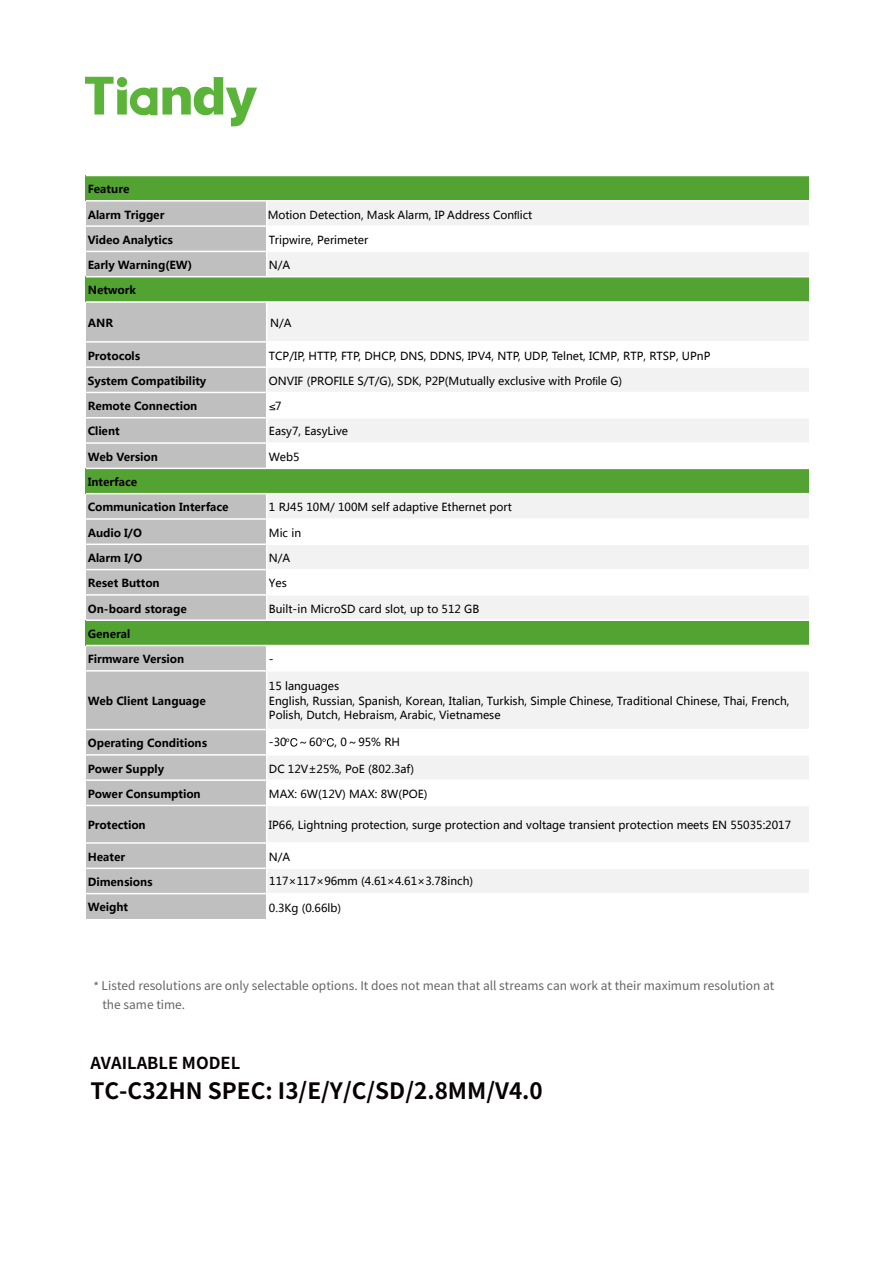
<style>
.page{position:relative;width:893px;height:1263px;background:#fff}
.page>*{position:absolute;margin:0;border:0;box-sizing:border-box;transform-origin:0 0}
.t1{font:700 22.5px "Source Han Sans CN";color:#070102}
.t2{font:700 16.5px "Source Han Sans CN";color:#070102}
.t3{font:12px/18.6px "Source Han Sans CN";color:#646464}
.t4{font:10.95px/14.4px "Microsoft Ya Hei";color:#000}
.t5{font:700 10.95px "Microsoft Ya Hei";color:#000}
.s1{font-family:"Helvetica"}
</style>
<div class="page">
<svg style="left:85px;top:77px;width:172px;height:49px"></svg>
<div style="left:86px;top:175px;width:723px;height:26px;background:#53a332"></div>
<div style="left:86px;top:201px;width:181px;height:25px;background:#bfbfbf"></div>
<div style="left:267px;top:201px;width:542px;height:25px;background:#f2f2f2"></div>
<div style="left:86px;top:226px;width:181px;height:25px;background:#bfbfbf"></div>
<div style="left:86px;top:251px;width:181px;height:26px;background:#bfbfbf"></div>
<div style="left:267px;top:251px;width:542px;height:26px;background:#f2f2f2"></div>
<div style="left:86px;top:277px;width:723px;height:25px;background:#53a332"></div>
<div style="left:86px;top:302px;width:181px;height:40px;background:#bfbfbf"></div>
<div style="left:267px;top:302px;width:542px;height:40px;background:#f2f2f2"></div>
<div style="left:86px;top:342px;width:181px;height:25px;background:#bfbfbf"></div>
<div style="left:86px;top:367px;width:181px;height:25px;background:#bfbfbf"></div>
<div style="left:267px;top:367px;width:542px;height:25px;background:#f2f2f2"></div>
<div style="left:86px;top:392px;width:181px;height:26px;background:#bfbfbf"></div>
<div style="left:86px;top:418px;width:181px;height:25px;background:#bfbfbf"></div>
<div style="left:267px;top:418px;width:542px;height:25px;background:#f2f2f2"></div>
<div style="left:86px;top:443px;width:181px;height:25px;background:#bfbfbf"></div>
<div style="left:86px;top:468px;width:723px;height:26px;background:#53a332"></div>
<div style="left:86px;top:494px;width:181px;height:25px;background:#bfbfbf"></div>
<div style="left:267px;top:494px;width:542px;height:25px;background:#f2f2f2"></div>
<div style="left:86px;top:519px;width:181px;height:25px;background:#bfbfbf"></div>
<div style="left:86px;top:544px;width:181px;height:26px;background:#bfbfbf"></div>
<div style="left:267px;top:544px;width:542px;height:26px;background:#f2f2f2"></div>
<div style="left:86px;top:570px;width:181px;height:25px;background:#bfbfbf"></div>
<div style="left:86px;top:595px;width:181px;height:25px;background:#bfbfbf"></div>
<div style="left:267px;top:595px;width:542px;height:25px;background:#f2f2f2"></div>
<div style="left:86px;top:620px;width:723px;height:25px;background:#53a332"></div>
<div style="left:86px;top:645px;width:181px;height:26px;background:#bfbfbf"></div>
<div style="left:86px;top:671px;width:181px;height:58px;background:#bfbfbf"></div>
<div style="left:267px;top:671px;width:542px;height:58px;background:#f2f2f2"></div>
<div style="left:86px;top:729px;width:181px;height:26px;background:#bfbfbf"></div>
<div style="left:86px;top:755px;width:181px;height:25px;background:#bfbfbf"></div>
<div style="left:267px;top:755px;width:542px;height:25px;background:#f2f2f2"></div>
<div style="left:86px;top:780px;width:181px;height:25px;background:#bfbfbf"></div>
<div style="left:86px;top:805px;width:181px;height:38px;background:#bfbfbf"></div>
<div style="left:267px;top:805px;width:542px;height:38px;background:#f2f2f2"></div>
<div style="left:86px;top:843px;width:181px;height:25px;background:#bfbfbf"></div>
<div style="left:86px;top:868px;width:181px;height:26px;background:#bfbfbf"></div>
<div style="left:267px;top:868px;width:542px;height:26px;background:#f2f2f2"></div>
<div style="left:86px;top:894px;width:181px;height:25px;background:#bfbfbf"></div>
<svg style="left:269px;top:404px;width:6px;height:6px"></svg>
<svg style="left:286px;top:738px;width:11px;height:9px"></svg>
<svg style="left:322px;top:738px;width:12px;height:9px"></svg>
<hr style="left:266px;top:200px;width:1px;height:77px;background:#fff">
<hr style="left:266px;top:302px;width:1px;height:167px;background:#fff">
<hr style="left:266px;top:493px;width:1px;height:128px;background:#fff">
<hr style="left:266px;top:645px;width:1px;height:274px;background:#fff">
<hr style="left:86px;top:200px;width:723px;height:2px;background:#fff">
<hr style="left:86px;top:225px;width:723px;height:2px;background:#fff">
<hr style="left:86px;top:251px;width:723px;height:1px;background:#fff">
<hr style="left:86px;top:276px;width:723px;height:1px;background:#fff">
<hr style="left:86px;top:301px;width:723px;height:2px;background:#fff">
<hr style="left:86px;top:341px;width:723px;height:2px;background:#fff">
<hr style="left:86px;top:366px;width:723px;height:2px;background:#fff">
<hr style="left:86px;top:392px;width:723px;height:1px;background:#fff">
<hr style="left:86px;top:417px;width:723px;height:1px;background:#fff">
<hr style="left:86px;top:442px;width:723px;height:2px;background:#fff">
<hr style="left:86px;top:468px;width:723px;height:1px;background:#fff">
<hr style="left:86px;top:493px;width:723px;height:1px;background:#fff">
<hr style="left:86px;top:518px;width:723px;height:2px;background:#fff">
<hr style="left:86px;top:543px;width:723px;height:2px;background:#fff">
<hr style="left:86px;top:569px;width:723px;height:1px;background:#fff">
<hr style="left:86px;top:594px;width:723px;height:2px;background:#fff">
<hr style="left:86px;top:619px;width:723px;height:2px;background:#fff">
<hr style="left:86px;top:645px;width:723px;height:1px;background:#fff">
<hr style="left:86px;top:670px;width:723px;height:2px;background:#fff">
<hr style="left:86px;top:729px;width:723px;height:1px;background:#fff">
<hr style="left:86px;top:754px;width:723px;height:2px;background:#fff">
<hr style="left:86px;top:779px;width:723px;height:2px;background:#fff">
<hr style="left:86px;top:805px;width:723px;height:1px;background:#fff">
<hr style="left:86px;top:842px;width:723px;height:2px;background:#fff">
<hr style="left:86px;top:867px;width:723px;height:2px;background:#fff">
<hr style="left:86px;top:893px;width:723px;height:1px;background:#fff">
<hr style="left:86px;top:175px;width:723px;height:1px;background:#fff">
<p class="t5" style="left:88px;top:182px;width:43px">Feature</p>
<p class="t5" style="left:88px;top:207px;width:78px">Alarm Trigger</p>
<p class="t4" style="left:268px;top:207px;width:266px">Motion Detection, Mask Alarm, IP Address Con<span class="s1">fl</span>ict</p>
<p class="t5" style="left:88px;top:232px;width:87px">Video Analytics</p>
<p class="t4" style="left:269px;top:232px;width:101px">Tripwire, Perimeter</p>
<p class="t5" style="left:88px;top:258px;width:106px">Early Warning(EW)</p>
<p class="t4" style="left:269px;top:258px;width:23px">N/A</p>
<p class="t5" style="left:88px;top:283px;width:50px">Network</p>
<p class="t5" style="left:88px;top:315px;width:27px">ANR</p>
<p class="t5" style="left:88px;top:348px;width:54px">Protocols</p>
<p class="t4" style="left:269px;top:348px;width:443px">TCP/IP, HTTP, FTP, DHCP, DNS, DDNS, IPV4, NTP, UDP, Telnet, ICMP, RTP, RTSP, UPnP</p>
<p class="t5" style="left:88px;top:373px;width:120px">System Compatibility</p>
<p class="t4" style="left:269px;top:373px;width:355px">ONVIF (PROFILE S/T/G), SDK, P2P(Mutually exclusive with Pro<span class="s1">fi</span>le G)</p>
<p class="t5" style="left:88px;top:399px;width:111px">Remote Connection</p>
<p class="t4" style="left:275px;top:399px;width:8px">7</p>
<p class="t5" style="left:88px;top:424px;width:34px">Client</p>
<p class="t4" style="left:269px;top:424px;width:81px">Easy7, EasyLive</p>
<p class="t5" style="left:88px;top:449px;width:72px">Web Version</p>
<p class="t4" style="left:269px;top:449px;width:32px">Web5</p>
<p class="t5" style="left:88px;top:474px;width:51px">Interface</p>
<p class="t5" style="left:88px;top:500px;width:142px">Communication Interface</p>
<p class="t4" style="left:269px;top:500px;width:244px">1 RJ45 10M/ 100M self adaptive Ethernet port</p>
<p class="t5" style="left:88px;top:525px;width:56px">Audio I/O</p>
<p class="t4" style="left:269px;top:525px;width:34px">Mic in</p>
<p class="t5" style="left:88px;top:550px;width:56px">Alarm I/O</p>
<p class="t4" style="left:269px;top:551px;width:23px">N/A</p>
<p class="t5" style="left:88px;top:576px;width:74px">Reset Button</p>
<p class="t4" style="left:269px;top:576px;width:20px">Yes</p>
<p class="t5" style="left:88px;top:601px;width:101px">On-board storage</p>
<p class="t4" style="left:269px;top:601px;width:212px">Built-in MicroSD card slot, up to 512 GB</p>
<p class="t5" style="left:88px;top:626px;width:44px">General</p>
<p class="t5" style="left:88px;top:652px;width:98px">Firmware Version</p>
<p class="t4" style="left:269px;top:652px;width:6px">-</p>
<p class="t5" style="left:88px;top:693px;width:120px">Web Client Language</p>
<p class="t4" style="left:270px;top:315px;width:23px">N/A</p>
<p class="t4" style="left:269px;top:679px;width:522px">15 languages<br>English, Russian, Spanish, Korean, Italian, Turkish, Simple Chinese, Traditional Chinese, Thai, French,<br>Polish, Dutch, Hebraism, Arabic, Vietnamese</p>
<p class="t5" style="left:88px;top:736px;width:121px">Operating Conditions</p>
<p class="t4" style="left:269px;top:735px;width:133px">-30 ～60 , 0～95% RH</p>
<p class="t5" style="left:88px;top:761px;width:78px">Power Supply</p>
<p class="t4" style="left:269px;top:761px;width:147px">DC 12V±25%, PoE (802.3af)</p>
<p class="t5" style="left:88px;top:786px;width:115px">Power Consumption</p>
<p class="t4" style="left:269px;top:786px;width:160px">MAX: 6W(12V) MAX: 8W(POE)</p>
<p class="t5" style="left:88px;top:817px;width:60px">Protection</p>
<p class="t4" style="left:269px;top:817px;width:524px">IP66, Lightning protection, surge protection and voltage transient protection meets EN 55035:2017</p>
<p class="t5" style="left:88px;top:849px;width:39px">Heater</p>
<p class="t4" style="left:269px;top:849px;width:23px">N/A</p>
<p class="t5" style="left:88px;top:874px;width:66px">Dimensions</p>
<p class="t5" style="left:88px;top:900px;width:42px">Weight</p>
<p class="t4" style="left:269px;top:901px;width:74px">0.3Kg (0.66lb)</p>
<p class="t4" style="left:269px;top:874px;width:205px">117×117×96mm (4.61×4.61×3.78inch)</p>
<p class="t3" style="left:102px;top:976px;width:674px;text-indent:-9px">* Listed resolutions are only selectable options. It does not mean that all streams can work at their maximum resolution at the same time.</p>
<h2 class="t2" style="left:90px;top:1053px;width:151px">AVAILABLE MODEL</h2>
<h1 class="t1" style="left:90px;top:1078px;width:454px">TC-C32HN SPEC: I3/E/Y/C/SD/2.8MM/V4.0</h1>
</div>
